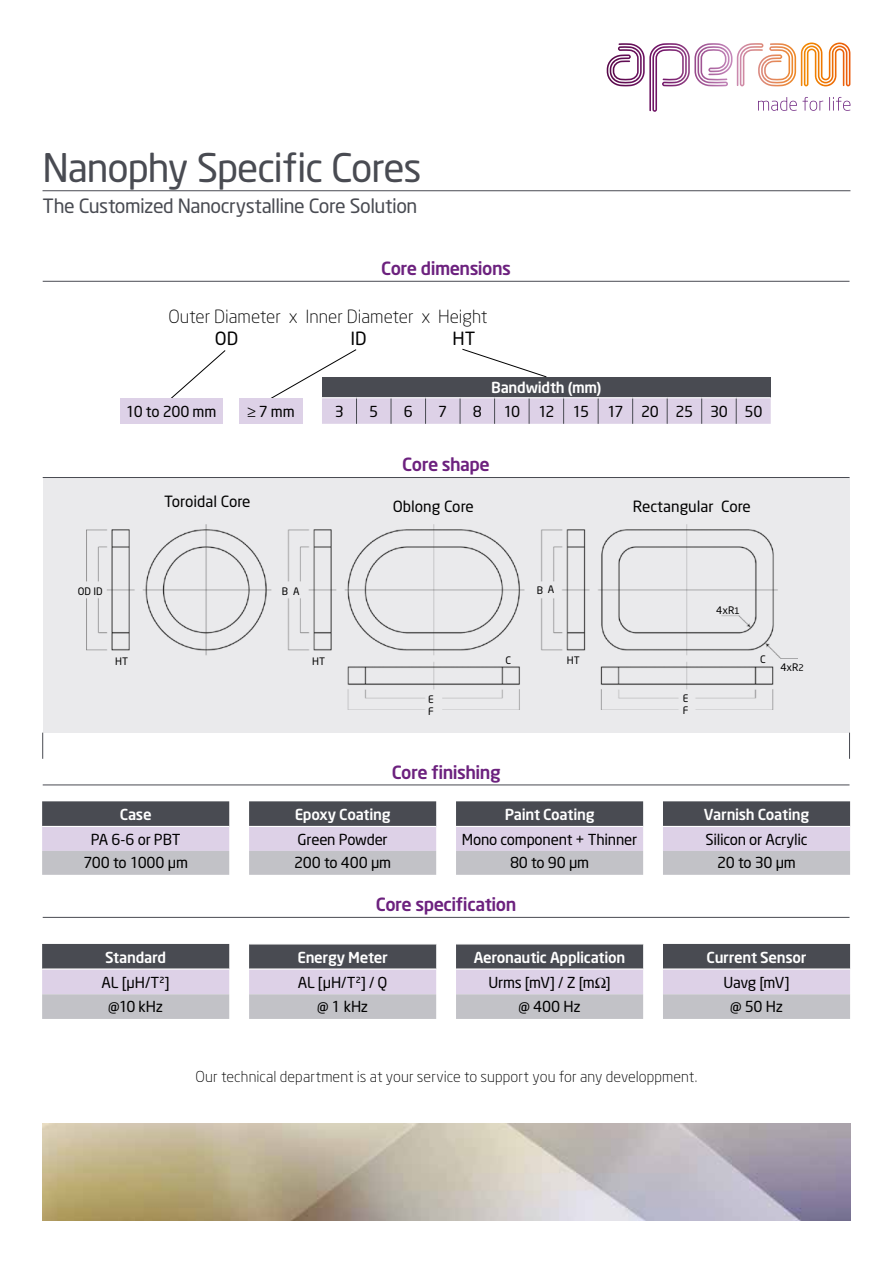
<style>
.page{position:relative;width:893px;height:1263px;background:#fff}
.page>*{position:absolute;margin:0;border:0;box-sizing:border-box;transform-origin:0 0}
.t1{font:39px "Neo Sans";letter-spacing:-.03em;color:#494b52}
.t2{font:19.5px "Neo Sans";letter-spacing:-.025em;color:#494b52}
.t3{font:500 18px "Neo Sans";letter-spacing:-.03em;color:#6c217e}
.t4{font:300 18px "Neo Sans";color:#000}
.t5{font:18px "Neo Sans";color:#000}
.t6{font:15.3px "Neo Sans Pro";color:#000}
.t7{font:15px "Neo Sans";letter-spacing:-.015em;color:#000}
.t8{font:500 15px "Neo Sans";letter-spacing:-.02em;color:#fff}
.t9{font:300 15px "Neo Sans";letter-spacing:.005em;color:#000}
.t10{font:15px "Neo Sans";letter-spacing:-.06em;color:#000}
.t11{font:10.2px/11.9px "Neo Sans Pro";color:#000}
.s1{font-size:8.85px}
</style>
<div class="page">
<svg style="left:758px;top:97px;width:65px;height:14px"></svg>
<svg style="left:829px;top:97px;width:21px;height:14px"></svg>
<svg style="left:694px;top:43px;width:156px;height:43px"></svg>
<img style="left:43px;top:1123px;width:807px;height:97px">
<hr style="left:43px;top:190px;width:807px;height:1px;background:#494b52">
<div style="left:43px;top:477px;width:806px;height:256px;background:#eaeaec"></div>
<svg style="left:43px;top:785px;width:806px;height:132px"></svg>
<hr style="left:43px;top:281px;width:806px;height:1px;background:#494b52">
<hr style="left:43px;top:477px;width:806px;height:1px;background:#494b52">
<svg style="left:42px;top:733px;width:1px;height:26px"></svg>
<svg style="left:849px;top:733px;width:1px;height:26px"></svg>
<hr style="left:43px;top:784px;width:806px;height:1px;background:#494b52">
<hr style="left:43px;top:917px;width:806px;height:1px;background:#494b52">
<svg style="left:171px;top:350px;width:55px;height:49px"></svg>
<svg style="left:271px;top:348px;width:500px;height:76px"></svg>
<div style="left:239px;top:398px;width:64px;height:26px;background:#ddd1e7"></div>
<div style="left:120px;top:398px;width:102px;height:26px;background:#ddd1e7"></div>
<img style="left:86px;top:524px;width:711px;height:186px">
<svg style="left:42px;top:801px;width:808px;height:74px;background:#a9a6b0"></svg>
<hr style="left:42px;top:826px;width:187px;height:1px;background:#fff">
<hr style="left:249px;top:826px;width:187px;height:1px;background:#fff">
<hr style="left:456px;top:826px;width:187px;height:1px;background:#fff">
<hr style="left:663px;top:826px;width:187px;height:1px;background:#fff">
<svg style="left:42px;top:944px;width:808px;height:75px;background:#aba8b3"></svg>
<hr style="left:42px;top:968px;width:187px;height:1px;background:#fff">
<hr style="left:249px;top:968px;width:187px;height:1px;background:#fff">
<hr style="left:456px;top:968px;width:187px;height:1px;background:#fff">
<hr style="left:663px;top:968px;width:187px;height:1px;background:#fff">
<h1 class="t1" style="left:43px;top:144px;width:381px">Nanophy Specific Cores</h1>
<h2 class="t2" style="left:43px;top:193px;width:376px">The Customized Nanocrystalline Core Solution</h2>
<p class="t3" style="left:381px;top:257px;width:131px">Core dimensions</p>
<p class="t4" style="left:168px;top:306px;width:321px">Outer Diameter x Inner Diameter x Height</p>
<p class="t5" style="left:215px;top:327px;width:25px">OD</p>
<p class="t5" style="left:350px;top:327px;width:18px">ID</p>
<p class="t5" style="left:453px;top:327px;width:24px">HT</p>
<p class="t8" style="left:491px;top:378px;width:112px">Bandwidth (mm)</p>
<p class="t7" style="left:126px;top:402px;width:92px">10 to 200 mm</p>
<p class="t7" style="left:247px;top:402px;width:49px">≥ 7 mm</p>
<p class="t7" style="left:335px;top:402px;width:11px">3</p>
<p class="t7" style="left:369px;top:402px;width:11px">5</p>
<p class="t7" style="left:404px;top:402px;width:11px">6</p>
<p class="t7" style="left:438px;top:402px;width:11px">7</p>
<p class="t7" style="left:473px;top:402px;width:11px">8</p>
<p class="t10" style="left:503px;top:402px;width:261px">10 12 15 17 20 25 30 50</p>
<p class="t3" style="left:402px;top:453px;width:89px">Core shape</p>
<p class="t11" style="left:78px;top:585px;width:26px">OD ID</p>
<p class="t11" style="left:115px;top:655px;width:14px">HT</p>
<p class="t6" style="left:164px;top:492px;width:88px">Toroidal Core</p>
<p class="t6" style="left:393px;top:497px;width:83px">Oblong Core</p>
<p class="t6" style="left:633px;top:496px;width:120px">Rectangular Core</p>
<p class="t11" style="left:282px;top:585px;width:19px">B A</p>
<p class="t11" style="left:312px;top:655px;width:14px">HT</p>
<p class="t11" style="left:537px;top:584px;width:19px">B A</p>
<p class="t11" style="left:428px;top:693px;width:7px">E<br>F</p>
<p class="t11" style="left:506px;top:654px;width:7px">C</p>
<p class="t11" style="left:567px;top:654px;width:14px">HT</p>
<p class="t3" style="left:392px;top:760px;width:110px">Core finishing</p>
<p class="t11" style="left:683px;top:692px;width:7px">E<br>F</p>
<p class="t11" style="left:716px;top:604px;width:25px">4xR<span class="s1">1</span></p>
<p class="t11" style="left:760px;top:653px;width:7px">C</p>
<p class="t11" style="left:780px;top:661px;width:25px">4xR<span class="s1">2</span></p>
<p class="t8" style="left:120px;top:805px;width:33px">Case</p>
<p class="t8" style="left:295px;top:805px;width:97px">Epoxy Coating</p>
<p class="t8" style="left:505px;top:805px;width:91px">Paint Coating</p>
<p class="t8" style="left:704px;top:805px;width:107px">Varnish Coating</p>
<p class="t7" style="left:91px;top:830px;width:91px">PA 6-6 or PBT</p>
<p class="t7" style="left:298px;top:830px;width:92px">Green Powder</p>
<p class="t7" style="left:462px;top:830px;width:177px">Mono component + Thinner</p>
<p class="t7" style="left:705px;top:830px;width:104px">Silicon or Acrylic</p>
<p class="t7" style="left:83px;top:854px;width:106px">700 to 1000 µm</p>
<p class="t7" style="left:294px;top:854px;width:99px">200 to 400 µm</p>
<p class="t7" style="left:510px;top:854px;width:81px">80 to 90 µm</p>
<p class="t7" style="left:717px;top:854px;width:80px">20 to 30 µm</p>
<p class="t3" style="left:376px;top:893px;width:142px">Core specification</p>
<p class="t8" style="left:105px;top:948px;width:62px">Standard</p>
<p class="t8" style="left:297px;top:948px;width:92px">Energy Meter</p>
<p class="t8" style="left:474px;top:948px;width:153px">Aeronautic Application</p>
<p class="t8" style="left:707px;top:948px;width:101px">Current Sensor</p>
<p class="t7" style="left:102px;top:973px;width:70px">AL [µH/T²]</p>
<p class="t7" style="left:298px;top:973px;width:91px">AL [µH/T²] / Q</p>
<p class="t7" style="left:488px;top:973px;width:124px">Urms [mV] / Z [mΩ]</p>
<p class="t7" style="left:723px;top:973px;width:68px">Uavg [mV]</p>
<p class="t7" style="left:108px;top:997px;width:56px">@10 kHz</p>
<p class="t7" style="left:317px;top:997px;width:53px">@ 1 kHz</p>
<p class="t7" style="left:519px;top:997px;width:64px">@ 400 Hz</p>
<p class="t7" style="left:730px;top:997px;width:54px">@ 50 Hz</p>
<p class="t9" style="left:196px;top:1067px;width:503px">Our technical department is at your service to support you for any developpment.</p>
</div>
